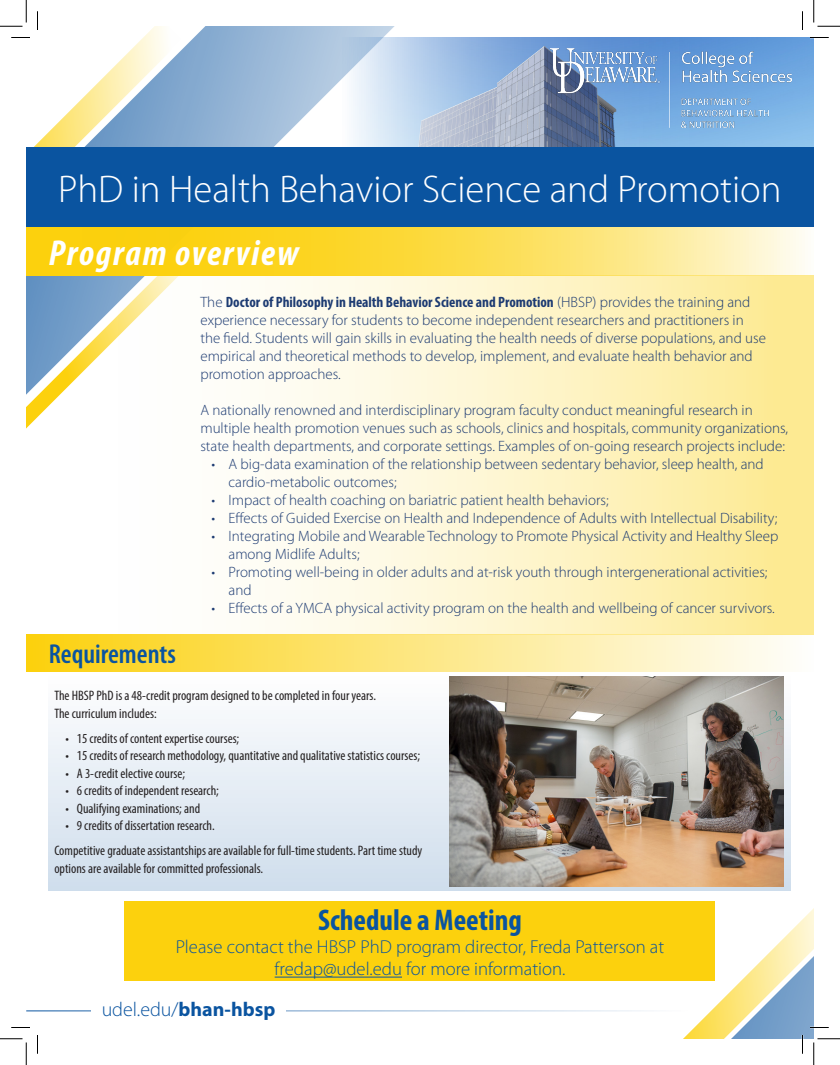
<style>
.page{position:relative;width:840px;height:1065px;background:#fff}
.page>*{position:absolute;margin:0;border:0;box-sizing:border-box;transform-origin:0 0}
.t1{font:300 38.75px "Myriad Pro";color:#fff}
.t2{font:italic 700 condensed 36.25px "Myriad Pro";letter-spacing:.05em;color:#fff}
.t3{font:700 condensed 30px "Myriad Pro";color:#0a54a0}
.t4{font:600 condensed 27.5px "Myriad Pro";color:#0a54a0}
.t5{font:300 20px "Myriad Pro";color:#0a54a0}
.t6{font:300 18.75px "Myriad Pro";color:#0a54a0}
.t7{font:300 15px/18px "Myriad Pro";color:#1d3b72}
.t8{font:condensed 13.75px/17.5px "Myriad Pro";color:#231f20}
.s1{font-weight:700;font-stretch:condensed}
.s2{font-weight:700}
</style>
<div class="page">
<img style="left:420px;top:37px;width:394px;height:110px">
<hr style="left:26px;top:1011px;width:788px;height:1px;background:#0a54a0">
<svg style="left:183px;top:26px;width:237px;height:121px;background:#b6cce4"></svg>
<svg style="left:532px;top:901px;width:111px;height:111px"></svg>
<div style="left:91px;top:1001px;width:195px;height:15px;background:#fff"></div>
<svg style="left:26px;top:275px;width:23px;height:154px;background:#94aeb2"></svg>
<div style="left:26px;top:147px;width:788px;height:80px;background:#0a54a0"></div>
<svg style="left:26px;top:227px;width:779px;height:48px;background:#fcdd51"></svg>
<svg style="left:49px;top:275px;width:765px;height:359px"></svg>
<div style="left:49px;top:672px;width:742px;height:219px;background:linear-gradient(to bottom,#fefefe,#cedcea)"></div>
<div style="left:26px;top:634px;width:788px;height:38px;background:linear-gradient(to right,#fcd00c,#fefefc)"></div>
<div style="left:125px;top:902px;width:590px;height:79px;background:#fcd10d"></div>
<hr style="left:275px;top:977px;width:127px;height:1px;background:#0a54a0">
<img style="left:551px;top:49px;width:240px;height:79px">
<img style="left:450px;top:676px;width:334px;height:210px">
<svg style="left:810px;top:37px;width:19px;height:1px"></svg>
<svg style="left:11px;top:1027px;width:19px;height:1px"></svg>
<svg style="left:37px;top:1035px;width:1px;height:19px"></svg>
<svg style="left:802px;top:11px;width:1px;height:19px"></svg>
<svg style="left:0;top:0;width:183px;height:228px"></svg>
<svg style="left:0;top:1039px;width:27px;height:26px"></svg>
<svg style="left:814px;top:0;width:26px;height:27px"></svg>
<svg style="left:643px;top:901px;width:197px;height:164px"></svg>
<p class="t1" style="left:58px;top:167px;width:725px">PhD in Health Behavior Science and Promotion</p>
<p class="t2" style="left:49px;top:230px;width:251px">Program overview</p>
<p class="t7" style="left:200px;top:294px;width:567px">The <span class="s1">Doctor of Philosophy in Health Behavior Science and Promotion</span> (HBSP) provides the training and experience necessary for students to become independent researchers and practitioners in the field. Students will gain skills in evaluating the health needs of diverse populations, and use empirical and theoretical methods to develop, implement, and evaluate health behavior and promotion approaches.</p>
<p class="t7" style="left:200px;top:402px;width:589px">A nationally renowned and interdisciplinary program faculty conduct meaningful research in multiple health promotion venues such as schools, clinics and hospitals, community organizations, state health departments, and corporate settings. Examples of on-going research projects include:</p>
<p class="t7" style="left:229px;top:456px;width:537px;text-indent:-17px">• A big-data examination of the relationship between sedentary behavior, sleep health, and cardio-metabolic outcomes;</p>
<p class="t7" style="left:212px;top:492px;width:399px">• Impact of health coaching on bariatric patient health behaviors;</p>
<p class="t7" style="left:212px;top:510px;width:567px">• Effects of Guided Exercise on Health and Independence of Adults with Intellectual Disability;</p>
<p class="t7" style="left:229px;top:528px;width:551px;text-indent:-17px">• Integrating Mobile and Wearable Technology to Promote Physical Activity and Healthy Sleep among Midlife Adults;</p>
<p class="t7" style="left:229px;top:564px;width:541px;text-indent:-17px">• Promoting well-being in older adults and at-risk youth through intergenerational activities; and</p>
<p class="t7" style="left:212px;top:600px;width:565px">• Effects of a YMCA physical activity program on the health and wellbeing of cancer survivors.</p>
<p class="t4" style="left:49px;top:639px;width:129px">Requirements</p>
<p class="t8" style="left:54px;top:687px;width:323px">The HBSP PhD is a 48-credit program designed to be completed in four years.</p>
<p class="t8" style="left:54px;top:704px;width:104px">The curriculum includes:</p>
<p class="t8" style="left:66px;top:729px;width:175px">• 15 credits of content expertise courses;</p>
<p class="t8" style="left:66px;top:747px;width:356px">• 15 credits of research methodology, quantitative and qualitative statistics courses;</p>
<p class="t8" style="left:66px;top:764px;width:121px">• A 3-credit elective course;</p>
<p class="t8" style="left:66px;top:782px;width:155px">• 6 credits of independent research;</p>
<p class="t8" style="left:66px;top:799px;width:136px">• Qualifying examinations; and</p>
<p class="t8" style="left:66px;top:817px;width:151px">• 9 credits of dissertation research.</p>
<p class="t8" style="left:54px;top:842px;width:369px">Competitive graduate assistantships are available for full-time students. Part time study options are available for committed professionals.</p>
<p class="t3" style="left:318px;top:901px;width:205px">Schedule a Meeting</p>
<p class="t6" style="left:176px;top:936px;width:490px">Please contact the HBSP PhD program director, Freda Patterson at</p>
<p class="t6" style="left:275px;top:959px;width:292px">fredap@udel.edu for more information.</p>
<p class="t5" style="left:102px;top:999px;width:175px">udel.edu/<span class="s2">bhan-hbsp</span></p>
</div>
